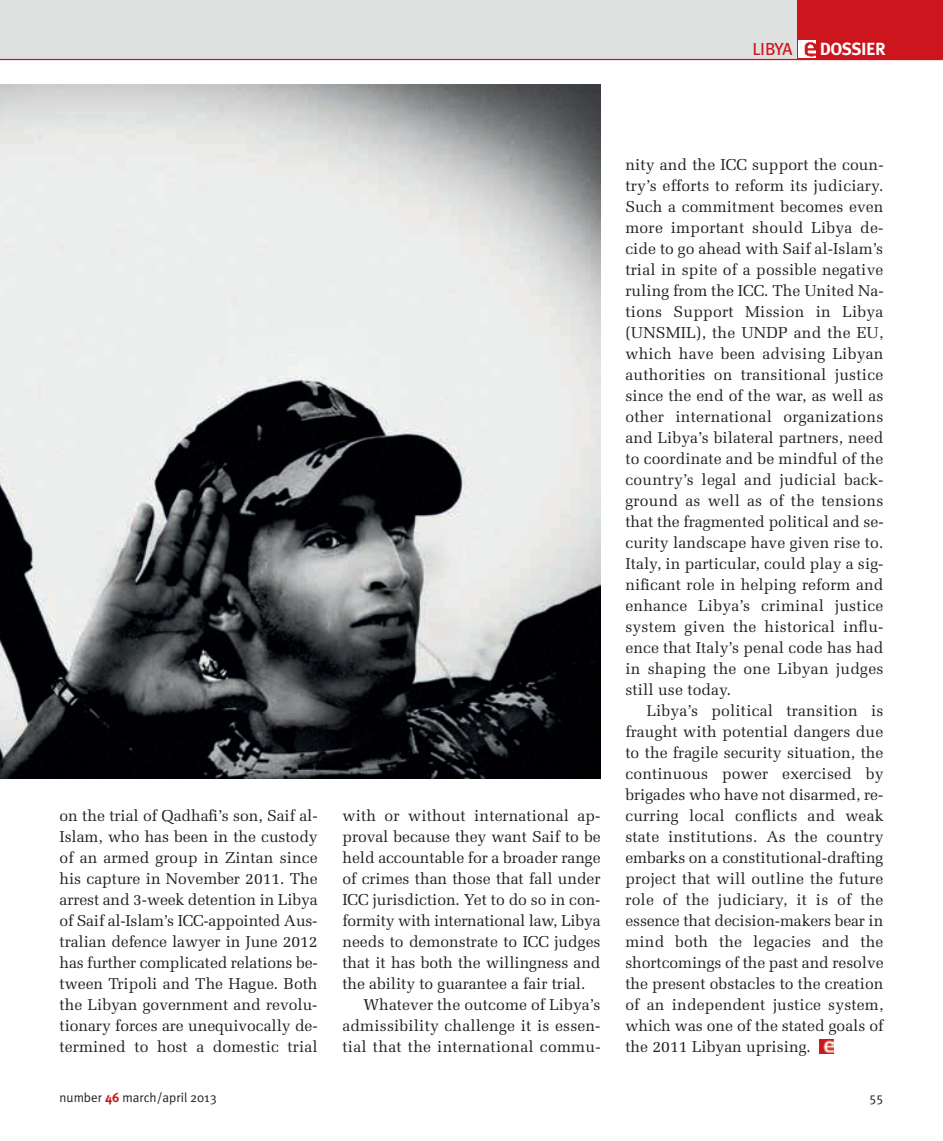
<style>
.page{position:relative;width:943px;height:1141px;background:#fff}
.page>*{position:absolute;margin:0;border:0;box-sizing:border-box;transform-origin:0 0}
.t1{font:700 17.68px "Meta Plus";letter-spacing:-.03em;color:#fff}
.t2{font:17.5px "Meta Plus";letter-spacing:-.045em;color:#cd151d}
.t3{font:15.75px/21px "Melior LT Std";color:#231f20;text-align:justify}
.t4{font:13.12px "Meta Plus Normal";color:#231f20}
.s1{font-family:"Meta Plus";font-weight:700;color:#cd151d}
</style>
<div class="page">
<img style="left:819px;top:1040px;width:14px;height:13px">
<div style="left:0;top:0;width:943px;height:60px;background:#dfe1e0"></div>
<hr style="left:0;top:59px;width:943px;height:1px;background:#cd151d">
<div style="left:797px;top:0;width:146px;height:60px;background:#cd151d"></div>
<img style="left:798px;top:41px;width:17px;height:16px">
<img style="left:0;top:84px;width:600px;height:695px">
<p class="t2" style="left:752px;top:39px;width:41px">LIBYA</p>
<p class="t1" style="left:819px;top:39px;width:67px">DOSSIER</p>
<p class="t3" style="left:60px;top:805px;width:260px">on the trial of Qadhafi’s son, Saif al-Islam, who has been in the custody of an armed group in Zintan since his capture in November 2011. The arrest and 3-week detention in Libya of Saif al-Islam’s ICC-appointed Aus&shy;tralian defence lawyer in June 2012 has further complicated relations be&shy;tween Tripoli and The Hague. Both the Libyan government and revolu&shy;tionary forces are unequivocally de&shy;termined to host a domestic trial</p>
<p class="t3" style="left:342px;top:805px;width:259px">with or without international ap-</p>
<p class="t3" style="left:342px;top:826px;width:259px">proval because they want Saif to be</p>
<p class="t3" style="left:342px;top:847px;width:259px">held accountable for a broader range</p>
<p class="t3" style="left:342px;top:868px;width:259px">of crimes than those that fall under</p>
<p class="t3" style="left:342px;top:889px;width:259px">ICC jurisdiction. Yet to do so in con-</p>
<p class="t3" style="left:342px;top:910px;width:259px">formity with international law, Libya</p>
<p class="t3" style="left:342px;top:931px;width:259px">needs to demonstrate to ICC judges</p>
<p class="t3" style="left:342px;top:952px;width:259px">that it has both the willingness and</p>
<p class="t3" style="left:342px;top:973px;width:244px">the ability to guarantee a fair trial.</p>
<p class="t3" style="left:363px;top:994px;width:238px">Whatever the outcome of Libya’s</p>
<p class="t3" style="left:342px;top:1015px;width:259px">admissibility challenge it is essen-</p>
<p class="t3" style="left:342px;top:1036px;width:260px">tial that the international commu-</p>
<p class="t3" style="left:625px;top:154px;width:260px">nity and the ICC support the coun&shy;try’s efforts to reform its judiciary.<br>Such a commitment becomes even more important should Libya de&shy;cide to go ahead with Saif al-Islam’s trial in spite of a possible negative ruling from the ICC. The United Na&shy;tions Support Mission in Libya (UNSMIL), the UNDP and the EU, which have been advising Libyan authorities on transitional justice since the end of the war, as well as other international organizations and Libya’s bilateral partners, need to coordinate and be mindful of the country’s legal and judicial back&shy;ground as well as of the tensions that the fragmented political and se&shy;curity landscape have given rise to.<br>Italy, in particular, could play a sig&shy;nificant role in helping reform and enhance Libya’s criminal justice system given the historical influ&shy;ence that Italy’s penal code has had in shaping the one Libyan judges still use today.</p>
<p class="t3" style="left:625px;top:700px;width:260px;text-indent:21px">Libya’s political transition is fraught with potential dangers due to the fragile security situation, the continuous power exercised by brigades who have not disarmed, re&shy;curring local conflicts and weak state institutions. As the country embarks on a constitutional-drafting project that will outline the future role of the judiciary, it is of the essence that decision-makers bear in mind both the legacies and the shortcomings of the past and resolve the present obstacles to the creation of an independent justice system, which was one of the stated goals of the 2011 Libyan uprising.</p>
<p class="t4" style="left:60px;top:1089px;width:159px">number <span class="s1">46</span> march/april 2013</p>
<p class="t4" style="left:869px;top:1089px;width:16px">55</p>
</div>
